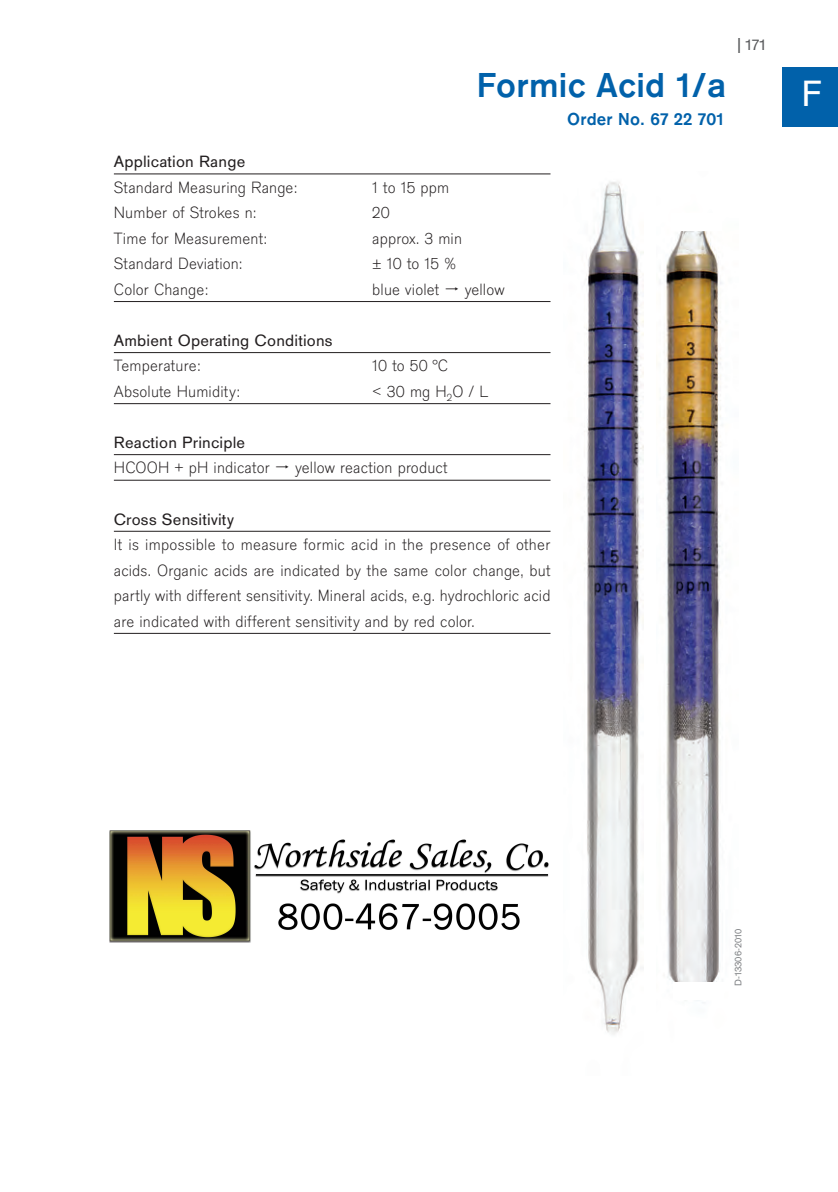
<style>
.page{position:relative;width:838px;height:1192px;background:#fff}
.page>*{position:absolute;margin:0;border:0;box-sizing:border-box;transform-origin:0 0}
.t1{font:38px "Draeger San";color:#fff}
.t2{font:700 36px "Draeger San";letter-spacing:.01em;color:#0161aa}
.t3{font:700 18px "Draeger San";letter-spacing:.01em;color:#0161aa}
.t4{font:300 17px/25.6px "Draeger San";letter-spacing:.01em;color:#231f20;text-align:justify}
.t5{font:17px "Draeger San";letter-spacing:.01em;color:#231f20}
.t6{font:16px "Draeger San";color:#57585a}
.t7{font:10px "Draeger San";color:#808285}
.s1{font-size:18px}
</style>
<div class="page">
<div style="left:781px;top:67px;width:57px;height:60px;background:#0161aa"></div>
<hr style="left:114px;top:173px;width:436px;height:1px;background:#231f20">
<hr style="left:114px;top:301px;width:436px;height:1px;background:#231f20">
<hr style="left:114px;top:352px;width:436px;height:1px;background:#231f20">
<hr style="left:114px;top:403px;width:436px;height:1px;background:#231f20">
<hr style="left:114px;top:454px;width:436px;height:1px;background:#231f20">
<hr style="left:114px;top:480px;width:436px;height:1px;background:#231f20">
<hr style="left:114px;top:531px;width:436px;height:1px;background:#231f20">
<hr style="left:114px;top:633px;width:436px;height:1px;background:#231f20">
<img style="left:584px;top:182px;width:59px;height:853px">
<img style="left:663px;top:231px;width:59px;height:772px">
<div style="left:674px;top:982px;width:50px;height:17px;background:#fff"></div>
<img style="left:110px;top:830px;width:439px;height:112px">
<h2 class="t2" style="left:477px;top:63px;width:251px">Formic Acid 1/a</h2>
<p class="t3" style="left:567px;top:108px;width:158px">Order No. 67 22 701</p>
<p class="t5" style="left:114px;top:151px;width:133px">Application Range</p>
<p class="t4" style="left:114px;top:174px;width:185px">Standard Measuring Range:</p>
<p class="t4" style="left:372px;top:174px;width:79px">1 to 15 ppm</p>
<p class="t4" style="left:114px;top:199px;width:144px">Number of Strokes n:</p>
<p class="t4" style="left:372px;top:199px;width:19px">20</p>
<p class="t4" style="left:114px;top:225px;width:155px">Time for Measurement:</p>
<p class="t4" style="left:372px;top:225px;width:91px">approx. 3 min</p>
<p class="t4" style="left:114px;top:250px;width:130px">Standard Deviation:</p>
<p class="t4" style="left:372px;top:250px;width:85px">± 10 to 15 %</p>
<p class="t4" style="left:114px;top:276px;width:96px">Color Change:</p>
<p class="t4" style="left:372px;top:276px;width:69px">blue violet</p>
<p class="t4" style="left:465px;top:276px;width:41px">yellow</p>
<p class="t5" style="left:114px;top:330px;width:220px">Ambient Operating Conditions</p>
<p class="t4" style="left:114px;top:353px;width:88px">Temperature:</p>
<p class="t4" style="left:372px;top:353px;width:77px">10 to 50 °C</p>
<p class="t4" style="left:114px;top:378px;width:127px">Absolute Humidity:</p>
<p class="t4" style="left:372px;top:378px;width:118px">&lt; 30 mg H<sub>2</sub>O / L</p>
<p class="t5" style="left:114px;top:432px;width:133px">Reaction Principle</p>
<p class="t4" style="left:114px;top:455px;width:157px">HCOOH + pH indicator</p>
<p class="t4" style="left:295px;top:455px;width:154px">yellow reaction product</p>
<p class="t5" style="left:114px;top:508px;width:121px">Cross Sensitivity</p>
<p class="t4" style="left:114px;top:531px;width:438px">It is impossible to measure formic acid in the presence of other acids. Organic acids are indicated by the same color change, but partly with different sensitivity. Mineral acids, e.g. hydrochloric acid are indicated with different sensitivity and by red color.</p>
<p class="t6" style="left:734px;top:35px;width:33px"><span class="s1">|</span>171</p>
<h1 class="t1" style="left:801px;top:70px;width:22px">F</h1>
<p class="t7" style="left:732px;top:986px;width:59px;rotate:-90deg">D-13306-2010</p>
</div>
